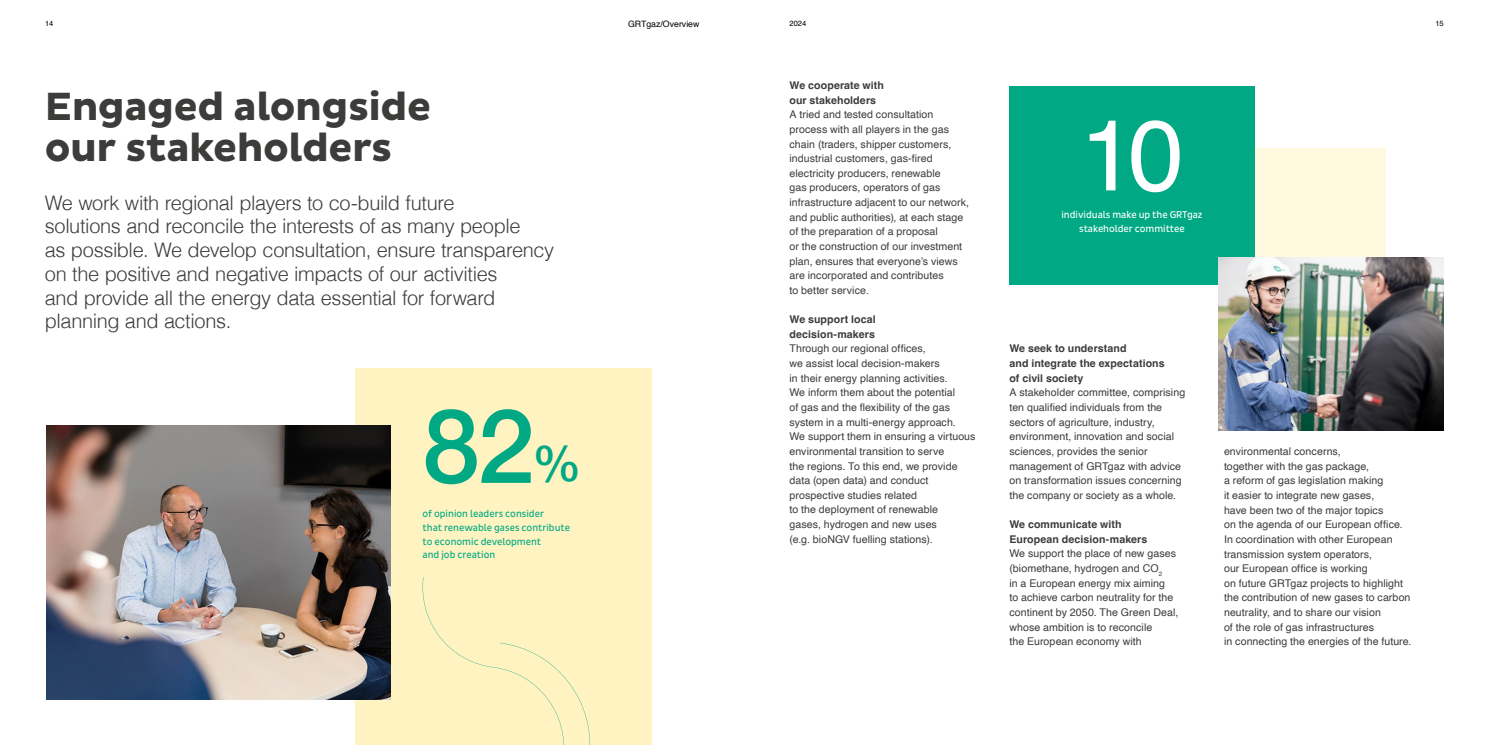
<style>
.page{position:relative;width:1489px;height:745px;background:#fff}
.page>*{position:absolute;margin:0;border:0;box-sizing:border-box;transform-origin:0 0}
.t1{font:500 103.12px "Helvetica Neue";color:#00a984}
.t2{font:100px "Helvetica";color:#fff}
.t3{font:700 40px/41.2px "Pluto Sans";letter-spacing:-.015em;color:#3c3c3b}
.t4{font:300 20px/23.8px "Helvetica";letter-spacing:-.02em;color:#3d3c3b}
.t5{font:10.62px/14.6px "Helvetica";letter-spacing:.005em;color:#3c3c3b}
.t6{font:700 10.62px/14.6px "Helvetica";letter-spacing:.01em;color:#3c3c3b}
.t7{font:10px/13.8px "Pluto Sans Cond";color:#00a984}
.t8{font:10px "Pluto Sans Cond";color:#fff}
.t9{font:8.75px "Helvetica";color:#000}
.t10{font:7.5px "Helvetica";color:#000}
.s1{font-size:49.5px}
</style>
<div class="page">
<div style="left:1176px;top:148px;width:209px;height:109px;background:#fff9e0"></div>
<div style="left:1009px;top:86px;width:245px;height:198px;background:#00a984"></div>
<div style="left:355px;top:368px;width:296px;height:376px;background:#fff3c1"></div>
<img style="left:1217px;top:257px;width:226px;height:173px">
<img style="left:46px;top:425px;width:344px;height:274px">
<svg style="left:422px;top:577px;width:169px;height:167px"></svg>
<p class="t10" style="left:45px;top:18px;width:10px">14</p>
<p class="t9" style="left:628px;top:17px;width:73px">GRTgaz/Overview</p>
<p class="t10" style="left:789px;top:18px;width:18px">2024</p>
<p class="t10" style="left:1435px;top:18px;width:10px">15</p>
<h3 class="t3" style="left:45px;top:87px;width:387px">Engaged alongside our stakeholders</h3>
<p class="t4" style="left:45px;top:189px;width:511px">We work with regional players to co-build future<br>solutions and reconcile the interests of as many people<br>as possible. We develop consultation, ensure transparency on the positive and negative impacts of our activities<br>and provide all the energy data essential for forward planning and actions.</p>
<h1 class="t1" style="left:422px;top:363px;width:160px">82<span class="s1">%</span></h1>
<p class="t7" style="left:422px;top:506px;width:149px">of opinion leaders consider<br>that renewable gases contribute to economic development<br>and job creation</p>
<p class="t6" style="left:789px;top:79px;width:96px">We cooperate with our stakeholders</p>
<p class="t5" style="left:789px;top:107px;width:181px">A tried and tested consultation process with all players in the gas chain (traders, shipper customers, industrial customers, gas-fired electricity producers, renewable<br>gas producers, operators of gas infrastructure adjacent to our network, and public authorities), at each stage of the preparation of a proposal<br>or the construction of our investment plan, ensures that everyone’s views are incorporated and contributes<br>to better service.</p>
<p class="t6" style="left:789px;top:313px;width:88px">We support local decision-makers</p>
<p class="t5" style="left:789px;top:341px;width:187px">Through our regional offices,<br>we assist local decision-makers<br>in their energy planning activities.<br>We inform them about the potential<br>of gas and the flexibility of the gas system in a multi-energy approach.<br>We support them in ensuring a virtuous environmental transition to serve<br>the regions. To this end, we provide data (open data) and conduct prospective studies related<br>to the deployment of renewable<br>gases, hydrogen and new uses<br>(e.g. bioNGV fuelling stations).</p>
<p class="t6" style="left:1009px;top:342px;width:157px">We seek to understand<br>and integrate the expectations of civil society</p>
<h2 class="t2" style="left:1080px;top:78px;width:105px">10</h2>
<p class="t8" style="left:1079px;top:223px;width:107px">stakeholder committee</p>
<p class="t8" style="left:1061px;top:209px;width:143px">individuals make up the GRTgaz</p>
<p class="t5" style="left:1009px;top:385px;width:177px">A stakeholder committee, comprising ten qualified individuals from the sectors of agriculture, industry, environment, innovation and social sciences, provides the senior management of GRTgaz with advice on transformation issues concerning the company or society as a whole.</p>
<p class="t6" style="left:1009px;top:518px;width:139px">We communicate with<br>European decision-makers</p>
<p class="t5" style="left:1009px;top:546px;width:170px">We support the place of new gases (biomethane, hydrogen and CO<sub>2<br></sub>in a European energy mix aiming<br>to achieve carbon neutrality for the continent by 2050. The Green Deal, whose ambition is to reconcile<br>the European economy with</p>
<p class="t5" style="left:1223px;top:444px;width:189px">environmental concerns,<br>together with the gas package,<br>a reform of gas legislation making<br>it easier to integrate new gases,<br>have been two of the major topics<br>on the agenda of our European office.<br>In coordination with other European transmission system operators,<br>our European office is working<br>on future GRTgaz projects to highlight the contribution of new gases to carbon neutrality, and to share our vision<br>of the role of gas infrastructures<br>in connecting the energies of the future.</p>
</div>
